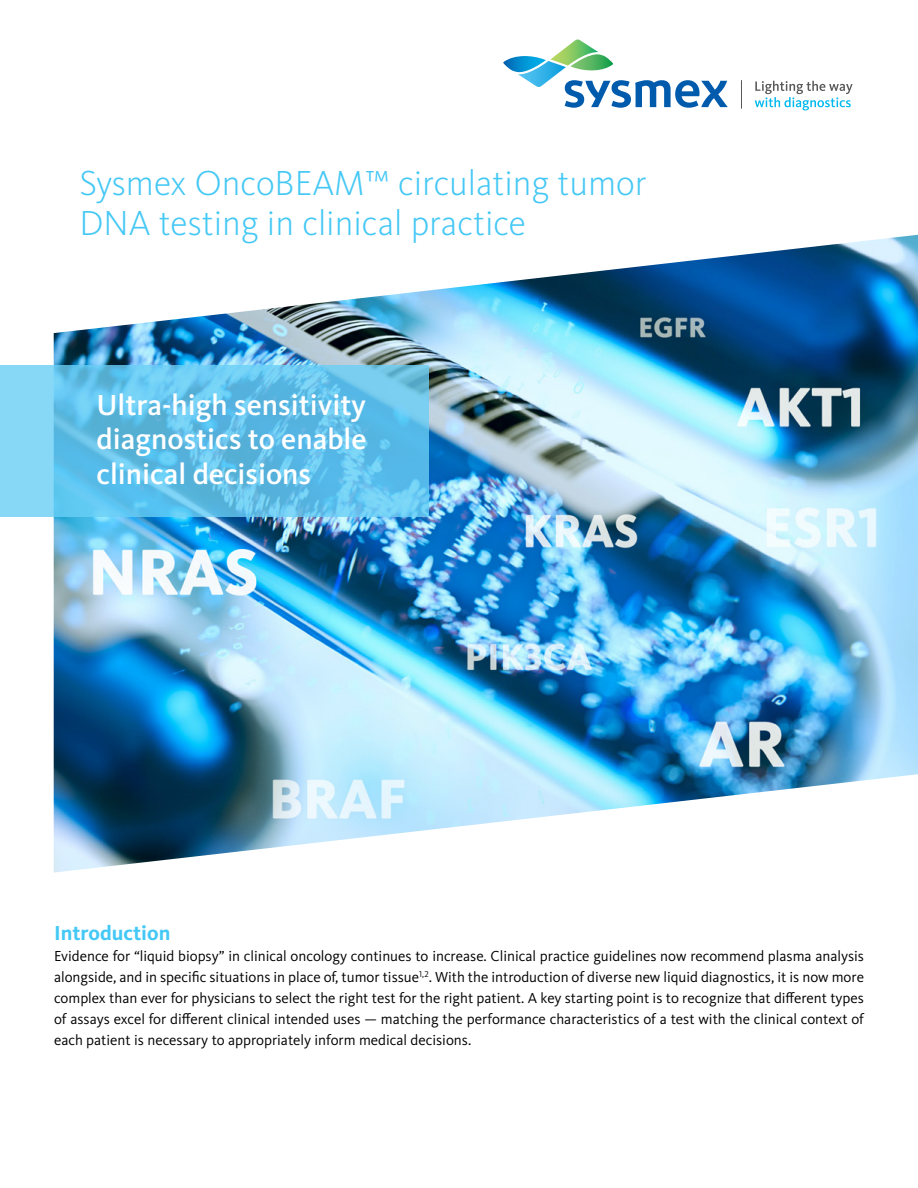
<style>
.page{position:relative;width:918px;height:1188px;background:#fff}
.page>*{position:absolute;margin:0;border:0;box-sizing:border-box;transform-origin:0 0}
.t1{font:300 36px/40.5px "Kievit OT";color:#44c8f5}
.t2{font:500 30px/34.5px "Kievit OT";color:#fff;text-align:justify}
.t3{font:700 21px "Kievit OT";color:#44c8f5}
.t4{font:15px/21px "Kievit OT";color:#000;text-align:justify}
</style>
<div class="page">
<img style="left:54px;top:235px;width:864px;height:638px">
<svg style="left:741px;top:80px;width:1px;height:29px"></svg>
<svg style="left:755px;top:81px;width:98px;height:29px"></svg>
<svg style="left:503px;top:39px;width:225px;height:69px"></svg>
<svg style="left:0;top:365px;width:428px;height:151px"></svg>
<h1 class="t1" style="left:79px;top:163px;width:569px">Sysmex OncoBEAM™ circulating tumor<br>DNA testing in clinical practice</h1>
<h2 class="t2" style="left:97px;top:388px;width:271px">Ultra-high sensitivity diagnostics to enable clinical decisions</h2>
<h3 class="t3" style="left:54px;top:921px;width:118px">Introduction</h3>
<p class="t4" style="left:54px;top:946px;width:812px">Evidence for “liquid biopsy” in clinical oncology continues to increase. Clinical practice guidelines now recommend plasma analysis alongside, and in specific situations in place of, tumor tissue<sup>1,2</sup>. With the introduction of diverse new liquid diagnostics, it is now more complex than ever for physicians to select the right test for the right patient. A key starting point is to recognize that different types of assays excel for different clinical intended uses — matching the performance characteristics of a test with the clinical context of each patient is necessary to appropriately inform medical decisions.</p>
</div>
